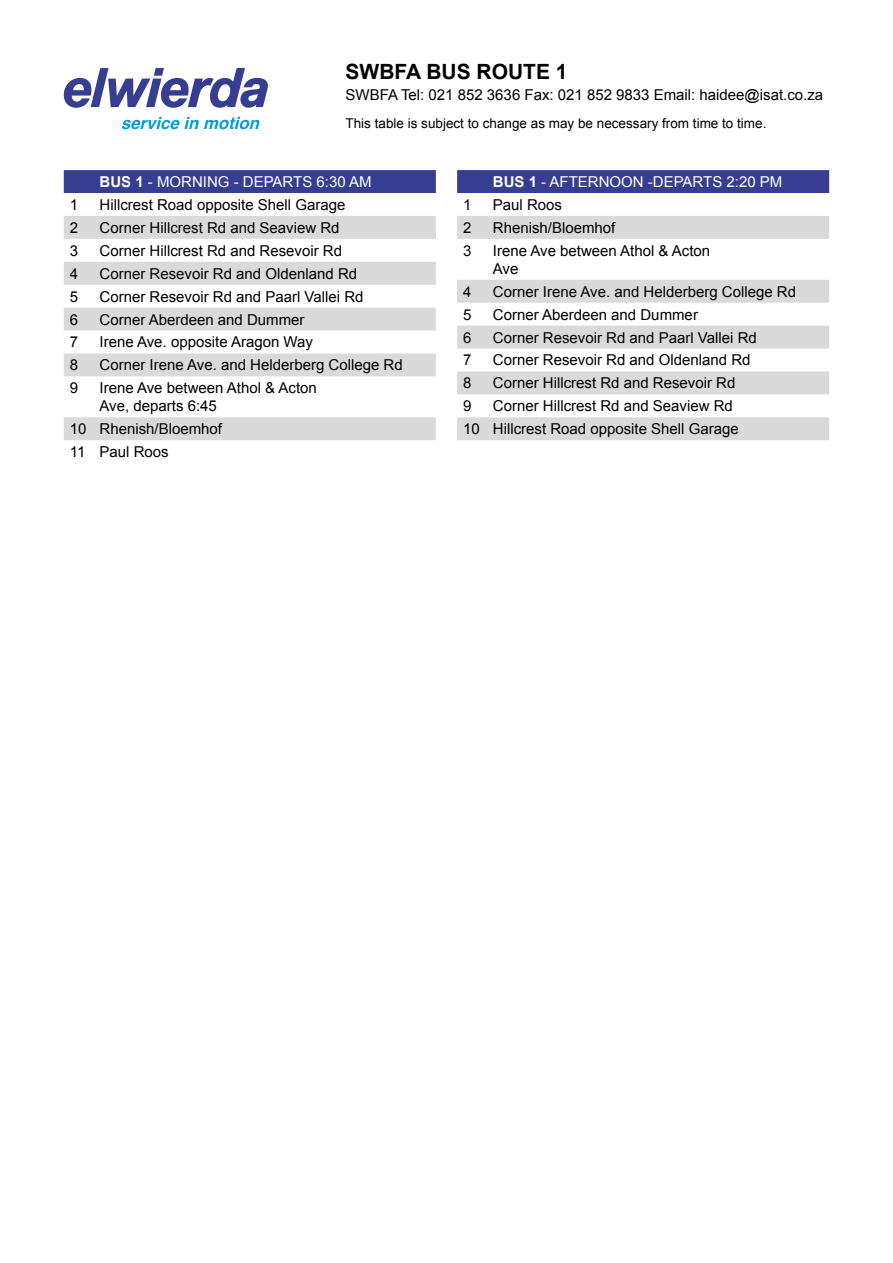
<style>
.page{position:relative;width:893px;height:1263px;background:#fff}
.page>*{position:absolute;margin:0;border:0;box-sizing:border-box;transform-origin:0 0}
.t1{font:700 21px "Arial";color:#000}
.t2{font:15px/18px "Arial";color:#000}
.t3{font:15px "Arial";color:#fff}
.t4{font:13.5px "Arial";color:#000}
.s1{font-weight:700}
</style>
<div class="page">
<svg style="left:64px;top:68px;width:204px;height:40px"></svg>
<svg style="left:122px;top:117px;width:138px;height:12px"></svg>
<div style="left:64px;top:170px;width:372px;height:23px;background:#373d91"></div>
<svg style="left:64px;top:216px;width:372px;height:224px"></svg>
<div style="left:457px;top:170px;width:372px;height:23px;background:#373d91"></div>
<svg style="left:457px;top:216px;width:372px;height:224px"></svg>
<h1 class="t1" style="left:345px;top:58px;width:224px">SWBFA BUS ROUTE 1</h1>
<p class="t2" style="left:345px;top:86px;width:479px">SWBFA Tel: 021 852 3636 Fax: 021 852 9833 Email: haidee@isat.co.za</p>
<p class="t4" style="left:345px;top:114px;width:422px">This table is subject to change as may be necessary from time to time.</p>
<p class="t3" style="left:100px;top:172px;width:273px"><span class="s1">BUS 1</span> - MORNING - DEPARTS 6:30 AM</p>
<p class="t2" style="left:70px;top:196px;width:10px">1</p>
<p class="t2" style="left:100px;top:196px;width:247px">Hillcrest Road opposite Shell Garage</p>
<p class="t2" style="left:70px;top:219px;width:10px">2</p>
<p class="t2" style="left:100px;top:219px;width:242px">Corner Hillcrest Rd and Seaview Rd</p>
<p class="t2" style="left:70px;top:242px;width:10px">3</p>
<p class="t2" style="left:100px;top:242px;width:244px">Corner Hillcrest Rd and Resevoir Rd</p>
<p class="t2" style="left:70px;top:265px;width:10px">4</p>
<p class="t2" style="left:100px;top:265px;width:259px">Corner Resevoir Rd and Oldenland Rd</p>
<p class="t2" style="left:70px;top:287px;width:10px">5</p>
<p class="t2" style="left:100px;top:287px;width:265px">Corner Resevoir Rd and Paarl Vallei Rd</p>
<p class="t2" style="left:70px;top:310px;width:10px">6</p>
<p class="t2" style="left:100px;top:310px;width:207px">Corner Aberdeen and Dummer</p>
<p class="t2" style="left:70px;top:333px;width:10px">7</p>
<p class="t2" style="left:100px;top:333px;width:215px">Irene Ave. opposite Aragon Way</p>
<p class="t2" style="left:70px;top:356px;width:10px">8</p>
<p class="t2" style="left:100px;top:356px;width:305px">Corner Irene Ave. and Helderberg College Rd</p>
<p class="t2" style="left:70px;top:379px;width:10px">9</p>
<p class="t2" style="left:100px;top:379px;width:219px">Irene Ave between Athol &amp; Acton<br>Ave, departs 6:45</p>
<p class="t2" style="left:70px;top:418px;width:154px;line-height:23px">10 Rhenish/Bloemhof<br>11 Paul Roos</p>
<p class="t3" style="left:493px;top:172px;width:291px"><span class="s1">BUS 1</span> - AFTERNOON -DEPARTS 2:20 PM</p>
<p class="t2" style="left:463px;top:196px;width:10px">1</p>
<p class="t2" style="left:493px;top:196px;width:71px">Paul Roos</p>
<p class="t2" style="left:463px;top:219px;width:10px">2</p>
<p class="t2" style="left:493px;top:219px;width:124px">Rhenish/Bloemhof</p>
<p class="t2" style="left:463px;top:242px;width:10px">3</p>
<p class="t2" style="left:493px;top:242px;width:219px">Irene Ave between Athol &amp; Acton<br>Ave</p>
<p class="t2" style="left:463px;top:283px;width:10px">4</p>
<p class="t2" style="left:493px;top:283px;width:305px">Corner Irene Ave. and Helderberg College Rd</p>
<p class="t2" style="left:463px;top:305px;width:10px">5</p>
<p class="t2" style="left:493px;top:305px;width:207px">Corner Aberdeen and Dummer</p>
<p class="t2" style="left:463px;top:328px;width:10px">6</p>
<p class="t2" style="left:493px;top:328px;width:265px">Corner Resevoir Rd and Paarl Vallei Rd</p>
<p class="t2" style="left:463px;top:351px;width:10px">7</p>
<p class="t2" style="left:493px;top:351px;width:259px">Corner Resevoir Rd and Oldenland Rd</p>
<p class="t2" style="left:463px;top:374px;width:10px">8</p>
<p class="t2" style="left:493px;top:374px;width:244px">Corner Hillcrest Rd and Resevoir Rd</p>
<p class="t2" style="left:463px;top:397px;width:10px">9</p>
<p class="t2" style="left:463px;top:395px;width:277px;line-height:23px;text-indent:30px">Corner Hillcrest Rd and Seaview Rd<br>10 Hillcrest Road opposite Shell Garage</p>
</div>
